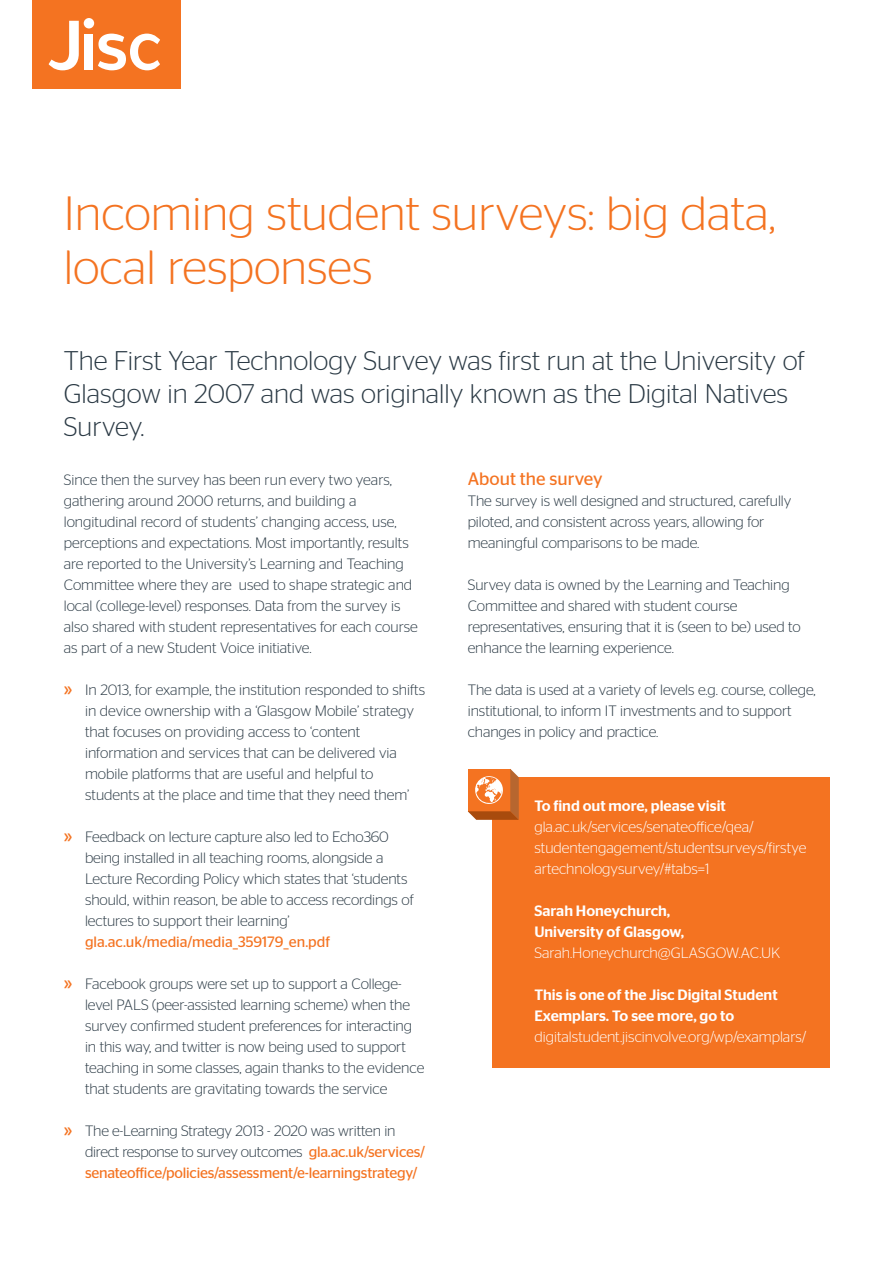
<style>
.page{position:relative;width:893px;height:1263px;background:#fff}
.page>*{position:absolute;margin:0;border:0;box-sizing:border-box;transform-origin:0 0}
.Orange_-__page_title{font:300 48px/54px "Stag Sans";color:#f47321}
.keynote_text{font:300 27px/33px "Stag Sans";color:#2b3a45}
.Body_copy{font:18px "Stag Sans";color:#f47321}
.Body_copy-2{font:300 15px/21px "Stag Sans";letter-spacing:-.005em;color:#2b3a45}
.Information_box_-_bo{font:300 15px/21px "Stag Sans";color:#fff}
.Information_box_titl{font:500 15px/21px "Stag Sans";color:#fff}
.Information_box_-_bo-2{font:500 15px "Stag Sans";color:#fff}
.s1{font-weight:400;font-size:18px;color:#f47321}
.s2{font-weight:400;color:#f47321}
</style>
<div class="page">
<div style="left:32px;top:0;width:149px;height:89px;background:#f47321"></div>
<div style="left:84px;top:18px;width:10px;height:10px;background:#fff;border-radius:50%"></div>
<svg style="left:49px;top:21px;width:30px;height:49px"></svg>
<svg style="left:98px;top:34px;width:62px;height:36px"></svg>
<div style="left:85px;top:34px;width:8px;height:36px;background:#fff"></div>
<div style="left:492px;top:777px;width:337px;height:291px;background:#f47321"></div>
<svg style="left:468px;top:769px;width:51px;height:51px"></svg>
<p class="Orange_-__page_title" style="left:64px;top:185px;width:713px">Incoming student surveys: big data, local responses</p>
<p class="keynote_text" style="left:64px;top:344px;width:742px">The First Year Technology Survey was first run at the University of<br>Glasgow in 2007 and was originally known as the Digital Natives<br>Survey.</p>
<p class="Body_copy-2" style="left:64px;top:469px;width:355px">Since then the survey has been run every two years, gathering around 2000 returns, and building a longitudinal record of students’ changing access, use, perceptions and expectations. Most importantly, results are reported to the University’s Learning and Teaching Committee where they are used to shape strategic and local (college-level) responses. Data from the survey is also shared with student representatives for each course as part of a new Student Voice initiative.</p>
<p class="Body_copy-2" style="left:85px;top:679px;width:342px;text-indent:-21px"><span class="s1">»</span> In 2013, for example, the institution responded to shifts in device ownership with a ‘Glasgow Mobile’ strategy that focuses on providing access to ‘content information and services that can be delivered via mobile platforms that are useful and helpful to students at the place and time that they need them’</p>
<p class="Body_copy-2" style="left:85px;top:826px;width:330px;text-indent:-21px"><span class="s1">»</span> Feedback on lecture capture also led to Echo360 being installed in all teaching rooms, alongside a Lecture Recording Policy which states that ‘students should, within reason, be able to access recordings of lectures to support their learning’ <span class="s2">gla.ac.uk/media/media_359179_en.pdf</span></p>
<p class="Body_copy-2" style="left:85px;top:973px;width:341px;text-indent:-21px"><span class="s1">»</span> Facebook groups were set up to support a College&shy;level PALS (peer-assisted learning scheme) when the survey confirmed student preferences for interacting in this way, and twitter is now being used to support teaching in some classes, again thanks to the evidence that students are gravitating towards the service</p>
<p class="Body_copy-2" style="left:85px;top:1120px;width:342px;text-indent:-21px"><span class="s1">»</span> The e-Learning Strategy 2013 - 2020 was written in direct response to survey outcomes <span class="s2">gla.ac.uk/services/ senateoffice/policies/assessment/e-learningstrategy/</span></p>
<p class="Body_copy" style="left:468px;top:469px;width:136px">About the survey</p>
<p class="Body_copy-2" style="left:468px;top:490px;width:325px">The survey is well designed and structured, carefully piloted, and consistent across years, allowing for meaningful comparisons to be made.</p>
<p class="Body_copy-2" style="left:468px;top:574px;width:323px">Survey data is owned by the Learning and Teaching<br>Committee and shared with student course</p>
<p class="Body_copy-2" style="left:468px;top:616px;width:334px">representatives, ensuring that it is (seen to be) used to enhance the learning experience.</p>
<p class="Body_copy-2" style="left:468px;top:679px;width:350px">The data is used at a variety of levels e.g. course, college, institutional, to inform IT investments and to support changes in policy and practice.</p>
<p class="Information_box_titl" style="left:534px;top:795px;width:193px">To find out more, please visit</p>
<p class="Information_box_-_bo" style="left:534px;top:815px;width:273px">gla.ac.uk/services/senateoffice/qea/ studentengagement/studentsurveys/firstye artechnologysurvey/#tabs=1</p>
<p class="Information_box_-_bo-2" style="left:534px;top:902px;width:137px">Sarah Honeychurch,</p>
<p class="Information_box_-_bo-2" style="left:534px;top:923px;width:151px">University of Glasgow,</p>
<p class="Information_box_-_bo" style="left:534px;top:941px;width:248px">Sarah.Honeychurch@GLASGOW.AC.UK</p>
<p class="Information_box_titl" style="left:534px;top:984px;width:245px">This is one of the Jisc Digital Student<br>Exemplars. To see more, go to</p>
<p class="Information_box_-_bo" style="left:534px;top:1025px;width:273px">digitalstudent.jiscinvolve.org/wp/examplars/</p>
</div>
